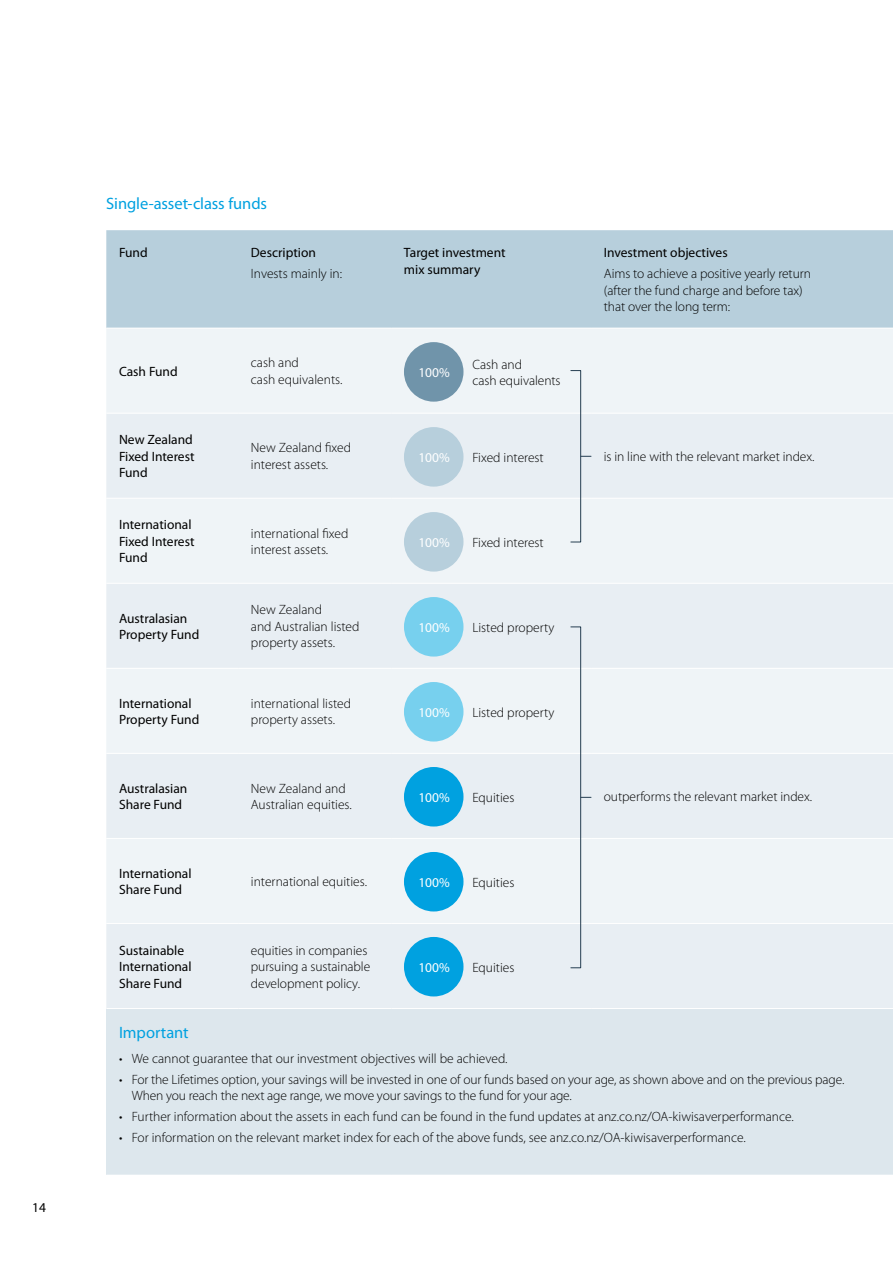
<style>
.page{position:relative;width:893px;height:1263px;background:#fff}
.page>*{position:absolute;margin:0;border:0;box-sizing:border-box;transform-origin:0 0}
.t1{font:16.5px "Myriad Pro";letter-spacing:-.005em;color:#00a1e0}
.t2{font:300 13.5px/16.5px "Myriad Pro";color:#000}
.t3{font:13.5px/16.5px "Myriad Pro";color:#000}
.t4{font:13.5px "Myriad Pro";color:#fff}
</style>
<div class="page">
<div style="left:106px;top:230px;width:787px;height:98px;background:#b7cfdc"></div>
<div style="left:106px;top:329px;width:787px;height:84px;background:#eff4f7"></div>
<div style="left:106px;top:414px;width:787px;height:594px;background:#e8eef3"></div>
<div style="left:106px;top:1008px;width:787px;height:167px;background:#dde7ed"></div>
<hr style="left:106px;top:498px;width:132px;height:1px;background:#fff">
<hr style="left:238px;top:498px;width:153px;height:1px;background:#fff">
<hr style="left:391px;top:498px;width:200px;height:1px;background:#fff">
<hr style="left:591px;top:498px;width:302px;height:1px;background:#fff">
<hr style="left:106px;top:583px;width:132px;height:1px;background:#fff">
<hr style="left:238px;top:583px;width:153px;height:1px;background:#fff">
<hr style="left:391px;top:583px;width:200px;height:1px;background:#fff">
<hr style="left:591px;top:583px;width:302px;height:1px;background:#fff">
<hr style="left:106px;top:668px;width:132px;height:1px;background:#fff">
<hr style="left:238px;top:668px;width:153px;height:1px;background:#fff">
<hr style="left:391px;top:668px;width:200px;height:1px;background:#fff">
<hr style="left:591px;top:668px;width:302px;height:1px;background:#fff">
<hr style="left:106px;top:753px;width:132px;height:1px;background:#fff">
<hr style="left:238px;top:753px;width:153px;height:1px;background:#fff">
<hr style="left:391px;top:753px;width:200px;height:1px;background:#fff">
<hr style="left:591px;top:753px;width:302px;height:1px;background:#fff">
<hr style="left:106px;top:838px;width:132px;height:1px;background:#fff">
<hr style="left:238px;top:838px;width:153px;height:1px;background:#fff">
<hr style="left:391px;top:838px;width:200px;height:1px;background:#fff">
<hr style="left:591px;top:838px;width:302px;height:1px;background:#fff">
<hr style="left:106px;top:923px;width:132px;height:1px;background:#fff">
<hr style="left:238px;top:923px;width:153px;height:1px;background:#fff">
<hr style="left:391px;top:923px;width:200px;height:1px;background:#fff">
<hr style="left:591px;top:923px;width:302px;height:1px;background:#fff">
<hr style="left:106px;top:1008px;width:132px;height:1px;background:#fff">
<hr style="left:238px;top:1008px;width:153px;height:1px;background:#fff">
<hr style="left:391px;top:1008px;width:200px;height:1px;background:#fff">
<hr style="left:591px;top:1008px;width:302px;height:1px;background:#fff">
<div style="left:404px;top:342px;width:59px;height:60px;background:#7094aa;border-radius:50%"></div>
<div style="left:404px;top:427px;width:59px;height:60px;background:#b7cfdc;border-radius:50%"></div>
<div style="left:404px;top:512px;width:59px;height:60px;background:#b7cfdc;border-radius:50%"></div>
<div style="left:404px;top:597px;width:59px;height:59px;background:#77d0ee;border-radius:50%"></div>
<div style="left:404px;top:682px;width:59px;height:59px;background:#77d0ee;border-radius:50%"></div>
<div style="left:404px;top:767px;width:59px;height:59px;background:#00a1e0;border-radius:50%"></div>
<div style="left:404px;top:852px;width:59px;height:59px;background:#00a1e0;border-radius:50%"></div>
<div style="left:404px;top:937px;width:59px;height:59px;background:#00a1e0;border-radius:50%"></div>
<div style="left:571px;top:627px;width:10px;height:341px;border:1px solid #253e51"></div>
<div style="left:571px;top:370px;width:10px;height:172px;border:1px solid #253e51"></div>
<p class="t3" style="left:32px;top:1199px;width:15px">14</p>
<p class="t1" style="left:106px;top:193px;width:162px">Single-asset-class funds</p>
<p class="t3" style="left:119px;top:244px;width:30px">Fund</p>
<p class="t3" style="left:251px;top:244px;width:67px">Description</p>
<p class="t2" style="left:251px;top:265px;width:93px">Invests mainly in:</p>
<p class="t3" style="left:119px;top:363px;width:60px">Cash Fund</p>
<p class="t2" style="left:251px;top:355px;width:93px">cash and<br>cash equivalents.</p>
<p class="t3" style="left:404px;top:244px;width:103px">Target investment mix summary</p>
<p class="t3" style="left:604px;top:244px;width:125px">Investment objectives</p>
<p class="t2" style="left:604px;top:265px;width:209px">Aims to achieve a positive yearly return (after the fund charge and before tax) that over the long term:</p>
<p class="t4" style="left:418px;top:364px;width:33px">100%</p>
<p class="t2" style="left:472px;top:356px;width:90px">Cash and<br>cash equivalents</p>
<p class="t3" style="left:119px;top:431px;width:77px">New Zealand<br>Fixed Interest<br>Fund</p>
<p class="t2" style="left:251px;top:440px;width:102px">New Zealand fixed interest assets.</p>
<p class="t2" style="left:604px;top:448px;width:212px">is in line with the relevant market index.</p>
<p class="t4" style="left:418px;top:449px;width:33px">100%</p>
<p class="t2" style="left:472px;top:449px;width:73px">Fixed interest</p>
<p class="t3" style="left:119px;top:516px;width:77px">International<br>Fixed Interest<br>Fund</p>
<p class="t2" style="left:251px;top:525px;width:99px">international fixed interest assets.</p>
<p class="t3" style="left:119px;top:610px;width:82px">Australasian<br>Property Fund</p>
<p class="t2" style="left:251px;top:601px;width:110px">New Zealand<br>and Australian listed property assets.</p>
<p class="t3" style="left:119px;top:695px;width:82px">International<br>Property Fund</p>
<p class="t2" style="left:251px;top:695px;width:102px">international listed property assets.</p>
<p class="t4" style="left:418px;top:534px;width:33px">100%</p>
<p class="t2" style="left:472px;top:534px;width:73px">Fixed interest</p>
<p class="t4" style="left:418px;top:619px;width:33px">100%</p>
<p class="t2" style="left:472px;top:619px;width:83px">Listed property</p>
<p class="t4" style="left:418px;top:704px;width:33px">100%</p>
<p class="t2" style="left:472px;top:704px;width:83px">Listed property</p>
<p class="t3" style="left:119px;top:780px;width:70px">Australasian<br>Share Fund</p>
<p class="t2" style="left:251px;top:780px;width:102px">New Zealand and<br>Australian equities.</p>
<p class="t2" style="left:604px;top:788px;width:210px">outperforms the relevant market index.</p>
<p class="t4" style="left:418px;top:789px;width:33px">100%</p>
<p class="t2" style="left:472px;top:789px;width:44px">Equities</p>
<p class="t3" style="left:119px;top:865px;width:74px">International<br>Share Fund</p>
<p class="t2" style="left:251px;top:873px;width:118px">international equities.</p>
<p class="t4" style="left:418px;top:874px;width:33px">100%</p>
<p class="t2" style="left:472px;top:874px;width:44px">Equities</p>
<p class="t3" style="left:119px;top:941px;width:74px">Sustainable<br>International<br>Share Fund</p>
<p class="t2" style="left:251px;top:942px;width:121px">equities in companies pursuing a sustainable development policy.</p>
<p class="t1" style="left:119px;top:1022px;width:71px">Important</p>
<p class="t2" style="left:119px;top:1050px;width:390px">• We cannot guarantee that our investment objectives will be achieved.</p>
<p class="t2" style="left:132px;top:1071px;width:714px;text-indent:-13px">• For the Lifetimes option, your savings will be invested in one of our funds based on your age, as shown above and on the previous page.<br>When you reach the next age range, we move your savings to the fund for your age.</p>
<p class="t2" style="left:119px;top:1108px;width:676px">• Further information about the assets in each fund can be found in the fund updates at anz.co.nz/OA-kiwisaverperformance.</p>
<p class="t2" style="left:119px;top:1129px;width:628px">• For information on the relevant market index for each of the above funds, see anz.co.nz/OA-kiwisaverperformance.</p>
<p class="t4" style="left:418px;top:959px;width:33px">100%</p>
<p class="t2" style="left:472px;top:959px;width:44px">Equities</p>
</div>
